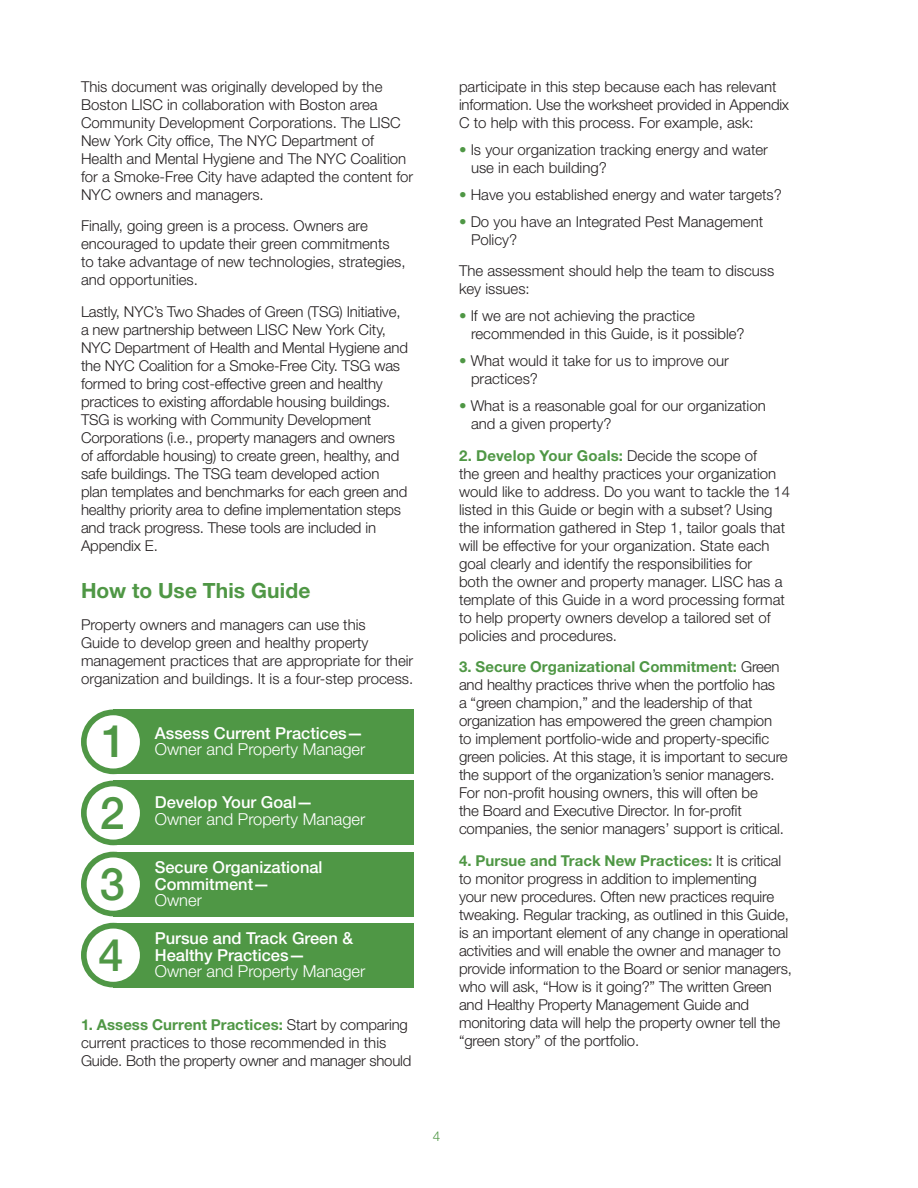
<style>
.page{position:relative;width:918px;height:1188px;background:#fff}
.page>*{position:absolute;margin:0;border:0;box-sizing:border-box;transform-origin:0 0}
.t1{font:500 45px "Helvetica Neue LT Std";color:#4f9745}
.t2{font:700 21px "Helvetica Neue LT Std";letter-spacing:.005em;color:#4f9745}
.t3{font:500 16.5px/16.5px "Helvetica Neue LT Std";color:#fff}
.t4{font:300 16.5px/16.5px "Helvetica Neue LT Std";color:#fff}
.t5{font:300 15px/18px "Helvetica Neue LT Std";letter-spacing:-.01em;color:#231f20}
.t6{font:300 13.5px "Helvetica Neue LT Std";color:#4f9745}
.s1{font-weight:300}
.s2{font-weight:500}
.s3{font-weight:700;color:#4f9745}
.s4{color:#4f9745}
</style>
<div class="page">
<div style="left:113px;top:923px;width:301px;height:64px;background:#4f9745"></div>
<div style="left:81px;top:923px;width:65px;height:64px;background:#4f9745;border-radius:50%"></div>
<div style="left:87px;top:929px;width:53px;height:53px;background:#fff;border-radius:50%"></div>
<div style="left:113px;top:852px;width:301px;height:64px;background:#4f9745"></div>
<div style="left:81px;top:852px;width:65px;height:64px;background:#4f9745;border-radius:50%"></div>
<div style="left:87px;top:857px;width:53px;height:54px;background:#fff;border-radius:50%"></div>
<div style="left:113px;top:781px;width:301px;height:64px;background:#4f9745"></div>
<div style="left:81px;top:781px;width:65px;height:64px;background:#4f9745;border-radius:50%"></div>
<div style="left:87px;top:786px;width:53px;height:54px;background:#fff;border-radius:50%"></div>
<div style="left:113px;top:710px;width:301px;height:64px;background:#4f9745"></div>
<div style="left:81px;top:710px;width:65px;height:64px;background:#4f9745;border-radius:50%"></div>
<div style="left:87px;top:715px;width:53px;height:54px;background:#fff;border-radius:50%"></div>
<p class="t5" style="left:81px;top:77px;width:334px">This document was originally developed by the Boston LISC in collaboration with Boston area Community Development Corporations. The LISC New York City office, The NYC Department of Health and Mental Hygiene and The NYC Coalition for a Smoke-Free City have adapted the content for NYC owners and managers.</p>
<p class="t5" style="left:81px;top:217px;width:326px">Finally, going green is a process. Owners are encouraged to update their green commitments to take advantage of new technologies, strategies, and opportunities.</p>
<p class="t5" style="left:81px;top:302px;width:329px">Lastly, NYC’s Two Shades of Green (TSG) Initiative, a new partnership between LISC New York City, NYC Department of Health and Mental Hygiene and the NYC Coalition for a Smoke-Free City. TSG was formed to bring cost-effective green and healthy practices to existing affordable housing buildings.<br>TSG is working with Community Development Corporations (i.e., property managers and owners of affordable housing) to create green, healthy, and safe buildings. The TSG team developed action plan templates and benchmarks for each green and healthy priority area to define implementation steps and track progress. These tools are included in Appendix E.</p>
<p class="t2" style="left:81px;top:578px;width:231px">How to Use This Guide</p>
<p class="t5" style="left:81px;top:615px;width:334px">Property owners and managers can use this<br>Guide to develop green and healthy property management practices that are appropriate for their organization and buildings. It is a four-step process.</p>
<p class="t1" style="left:101px;top:715px;width:27px">1</p>
<p class="t3" style="left:155px;top:724px;width:212px">Assess Current Practices—<br><span class="s1">Owner and Property Manager</span></p>
<p class="t1" style="left:100px;top:786px;width:27px">2</p>
<p class="t4" style="left:155px;top:794px;width:212px"><span class="s2">Develop Your Goal—<br></span>Owner and Property Manager</p>
<p class="t1" style="left:100px;top:857px;width:27px">3</p>
<p class="t3" style="left:155px;top:859px;width:169px">Secure Organizational<br>Commitment—<br><span class="s1">Owner</span></p>
<p class="t1" style="left:98px;top:928px;width:27px">4</p>
<p class="t3" style="left:155px;top:930px;width:212px">Pursue and Track Green &amp;<br>Healthy Practices—<br><span class="s1">Owner and Property Manager</span></p>
<p class="t5" style="left:81px;top:1016px;width:332px"><span class="s3">1. Assess Current Practices:</span> Start by comparing current practices to those recommended in this<br>Guide. Both the property owner and manager should</p>
<p class="t5" style="left:459px;top:77px;width:332px">participate in this step because each has relevant information. Use the worksheet provided in Appendix<br>C to help with this process. For example, ask:</p>
<p class="t5" style="left:471px;top:140px;width:298px;text-indent:-12px"><span class="s4">•</span> Is your organization tracking energy and water use in each building?</p>
<p class="t5" style="left:459px;top:185px;width:324px"><span class="s4">•</span> Have you established energy and water targets?</p>
<p class="t5" style="left:471px;top:212px;width:294px;text-indent:-12px"><span class="s4">•</span> Do you have an Integrated Pest Management<br>Policy?</p>
<p class="t5" style="left:459px;top:262px;width:317px">The assessment should help the team to discuss key issues:</p>
<p class="t5" style="left:471px;top:307px;width:275px;text-indent:-12px"><span class="s4">•</span> If we are not achieving the practice recommended in this Guide, is it possible?</p>
<p class="t5" style="left:471px;top:352px;width:260px;text-indent:-12px"><span class="s4">•</span> What would it take for us to improve our practices?</p>
<p class="t5" style="left:471px;top:397px;width:296px;text-indent:-12px"><span class="s4">•</span> What is a reasonable goal for our organization and a given property?</p>
<p class="t5" style="left:459px;top:446px;width:333px"><span class="s3">2. Develop Your Goals:</span> Decide the scope of<br>the green and healthy practices your organization would like to address. Do you want to tackle the 14 listed in this Guide or begin with a subset? Using the information gathered in Step 1, tailor goals that will be effective for your organization. State each goal clearly and identify the responsibilities for<br>both the owner and property manager. LISC has a template of this Guide in a word processing format to help property owners develop a tailored set of policies and procedures.</p>
<p class="t5" style="left:459px;top:658px;width:330px"><span class="s3">3. Secure Organizational Commitment:</span> Green and healthy practices thrive when the portfolio has<br>a “green champion,” and the leadership of that organization has empowered the green champion to implement portfolio-wide and property-specific green policies. At this stage, it is important to secure the support of the organization’s senior managers.<br>For non-profit housing owners, this will often be<br>the Board and Executive Director. In for-profit companies, the senior managers’ support is critical.</p>
<p class="t5" style="left:459px;top:851px;width:334px"><span class="s3">4. Pursue and Track New Practices:</span> It is critical to monitor progress in addition to implementing<br>your new procedures. Often new practices require tweaking. Regular tracking, as outlined in this Guide, is an important element of any change in operational activities and will enable the owner and manager to provide information to the Board or senior managers, who will ask, “How is it going?” The written Green and Healthy Property Management Guide and monitoring data will help the property owner tell the “green story” of the portfolio.</p>
<p class="t6" style="left:433px;top:1128px;width:9px">4</p>
</div>
